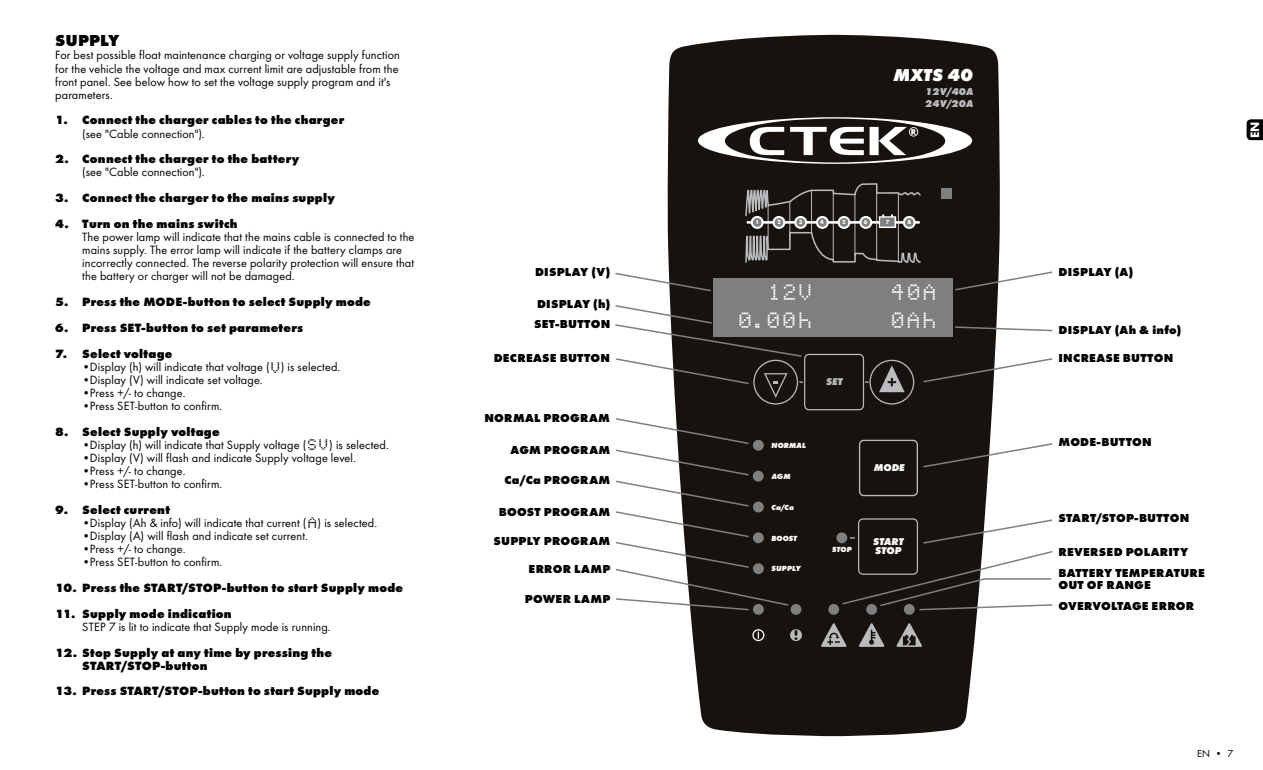
<style>
.page{position:relative;width:1263px;height:770px;background:#fff}
.page>*{position:absolute;margin:0;border:0;box-sizing:border-box;transform-origin:0 0}
.t1{font:18px/28.5px "Erbos Draco 1 st Open NBP";color:#fff;text-align:right}
.t2{font:italic 700 expanded 17.85px "Futura";color:#fff}
.t3{font:700 expanded 16.5px "Futura";letter-spacing:.005em;color:#000}
.t4{font:700 12.75px "Futura";color:#fff}
.t5{font:12.45px/13px "Futura Boo";letter-spacing:.015em;color:#000}
.t6{font:700 expanded 12.45px/13px "Futura";letter-spacing:.02em;color:#000}
.t7{font:700 expanded 12px/21.6px "Futura";letter-spacing:.02em;color:#000}
.t8{font:10.5px "Futura Boo";color:#000}
.t9{font:italic 700 expanded 10.2px/12.3px "Futura";color:#b9bbbe}
.t10{font:italic 700 expanded 10.2px "Futura";color:#fff}
.t11{font:italic 700 expanded 7.65px "Futura";color:#fff}
.t12{font:700 6.15px "Futura";color:#fff}
.s1{font-family:"Futura";font-weight:700;font-stretch:expanded}
.s2{font-family:"Erbos Draco 1 st Open NBP"}
</style>
<div class="page">
<svg style="left:1246px;top:119px;width:17px;height:21px"></svg>
<svg style="left:668px;top:35px;width:332px;height:701px;background:#302b28"></svg>
<svg style="left:896px;top:623px;width:26px;height:24px"></svg>
<svg style="left:859px;top:623px;width:25px;height:24px"></svg>
<svg style="left:821px;top:623px;width:25px;height:24px"></svg>
<svg style="left:790px;top:629px;width:12px;height:12px"></svg>
<svg style="left:752px;top:629px;width:12px;height:12px"></svg>
<div style="left:904px;top:604px;width:11px;height:11px;background:#7d7f81;border-radius:50%"></div>
<div style="left:866px;top:604px;width:11px;height:11px;background:#7d7f81;border-radius:50%"></div>
<div style="left:828px;top:604px;width:11px;height:11px;background:#7d7f81;border-radius:50%"></div>
<div style="left:790px;top:604px;width:11px;height:11px;background:#7d7f81;border-radius:50%"></div>
<div style="left:753px;top:604px;width:11px;height:10px;background:#7d7f81;border-radius:50%"></div>
<div style="left:859px;top:439px;width:59px;height:57px;border:1px solid #b9bbbe;border-radius:4px"></div>
<div style="left:858px;top:518px;width:60px;height:56px;border:1px solid #b9bbbe;border-radius:4px"></div>
<div style="left:836px;top:532px;width:11px;height:11px;background:#7d7f81;border-radius:50%"></div>
<div style="left:753px;top:360px;width:45px;height:44px;border:1px solid #b9bbbe;border-radius:50%"></div>
<div style="left:804px;top:354px;width:60px;height:56px;border:1px solid #b9bbbe;border-radius:4px"></div>
<div style="left:869px;top:360px;width:45px;height:44px;border:1px solid #b9bbbe;border-radius:50%"></div>
<svg style="left:879px;top:365px;width:26px;height:27px"></svg>
<div style="left:714px;top:278px;width:239px;height:59px;background:#7d7f81"></div>
<svg style="left:698px;top:59px;width:274px;height:205px;background:#322e2a"></svg>
<svg style="left:615px;top:417px;width:174px;height:194px"></svg>
<svg style="left:922px;top:442px;width:131px;height:26px"></svg>
<svg style="left:922px;top:357px;width:131px;height:26px"></svg>
<svg style="left:954px;top:270px;width:99px;height:21px"></svg>
<svg style="left:954px;top:325px;width:99px;height:7px"></svg>
<svg style="left:922px;top:518px;width:131px;height:26px"></svg>
<svg style="left:615px;top:304px;width:188px;height:94px"></svg>
<svg style="left:615px;top:272px;width:97px;height:20px"></svg>
<svg style="left:841px;top:550px;width:212px;height:61px"></svg>
<h3 class="t3" style="left:55px;top:31px;width:66px">SUPPLY</h3>
<p class="t5" style="left:55px;top:49px;width:346px">For best possible float maintenance charging or voltage supply function for the vehicle the voltage and max current limit are adjustable from the front panel. See below how to set the voltage supply program and it's parameters.</p>
<p class="t6" style="left:55px;top:114px;width:290px">1. Connect the charger cables to the charger</p>
<p class="t5" style="left:82px;top:127px;width:124px">(see "Cable connection").</p>
<p class="t6" style="left:55px;top:152px;width:245px">2. Connect the charger to the battery</p>
<p class="t5" style="left:82px;top:166px;width:124px">(see "Cable connection").</p>
<p class="t6" style="left:55px;top:191px;width:281px">3. Connect the charger to the mains supply</p>
<p class="t6" style="left:55px;top:217px;width:184px">4. Turn on the mains switch</p>
<p class="t5" style="left:82px;top:230px;width:334px">The power lamp will indicate that the mains cable is connected to the mains supply. The error lamp will indicate if the battery clamps are incorrectly connected. The reverse polarity protection will ensure that the battery or charger will not be damaged.</p>
<p class="t6" style="left:55px;top:295px;width:317px">5. Press the MODE-button to select Supply mode</p>
<p class="t6" style="left:55px;top:321px;width:249px">6. Press SET-button to set parameters</p>
<p class="t6" style="left:55px;top:347px;width:119px">7. Select voltage</p>
<p class="t5" style="left:82px;top:360px;width:260px"><span class="s1">•</span>Display (h) will indicate that voltage ( <span class="s2">V</span>) is selected.</p>
<p class="t5" style="left:82px;top:373px;width:182px"><span class="s1">•</span>Display (V) will indicate set voltage.</p>
<p class="t5" style="left:82px;top:386px;width:105px"><span class="s1">•</span>Press +/- to change.</p>
<p class="t5" style="left:82px;top:399px;width:142px"><span class="s1">•</span>Press SET-button to confirm.</p>
<p class="t6" style="left:55px;top:425px;width:166px">8. Select Supply voltage</p>
<p class="t5" style="left:82px;top:438px;width:308px"><span class="s1">•</span>Display (h) will indicate that Supply voltage ( <span class="s2">SV</span>) is selected.</p>
<p class="t5" style="left:82px;top:451px;width:275px"><span class="s1">•</span>Display (V) will flash and indicate Supply voltage level.</p>
<p class="t5" style="left:82px;top:464px;width:105px"><span class="s1">•</span>Press +/- to change.</p>
<p class="t5" style="left:82px;top:477px;width:142px"><span class="s1">•</span>Press SET-button to confirm.</p>
<p class="t6" style="left:55px;top:503px;width:116px">9. Select current</p>
<p class="t5" style="left:82px;top:516px;width:296px"><span class="s1">•</span>Display (Ah &amp; info) will indicate that current ( <span class="s2">A</span>) is selected.</p>
<p class="t5" style="left:82px;top:529px;width:227px"><span class="s1">•</span>Display (A) will flash and indicate set current.</p>
<p class="t5" style="left:82px;top:542px;width:105px"><span class="s1">•</span>Press +/- to change.</p>
<p class="t5" style="left:82px;top:555px;width:142px"><span class="s1">•</span>Press SET-button to confirm.</p>
<p class="t6" style="left:55px;top:581px;width:349px">10. Press the START/STOP-button to start Supply mode</p>
<p class="t6" style="left:55px;top:607px;width:178px">11. Supply mode indication</p>
<p class="t5" style="left:82px;top:620px;width:250px">STEP 7 is lit to indicate that Supply mode is running.</p>
<p class="t6" style="left:82px;top:645px;width:251px;text-indent:-27px">12. Stop Supply at any time by pressing the<br>START/STOP-button</p>
<p class="t6" style="left:55px;top:684px;width:326px">13. Press START/STOP-button to start Supply mode</p>
<p class="t7" style="left:535px;top:261px;width:77px">DISPLAY (V)</p>
<p class="t7" style="left:537px;top:293px;width:75px">DISPLAY (h)</p>
<p class="t7" style="left:534px;top:313px;width:35px">SET-button</p>
<p class="t7" style="left:494px;top:347px;width:118px">DECREASE BUTTON</p>
<p class="t7" style="left:484px;top:407px;width:127px">NORMAL PROGRAM</p>
<p class="t7" style="left:511px;top:439px;width:101px">AGM PROGRAM</p>
<p class="t7" style="left:504px;top:469px;width:107px">Ca/Ca PROGRAM</p>
<p class="t7" style="left:499px;top:500px;width:113px">BOOST PROGRAM</p>
<p class="t7" style="left:493px;top:530px;width:118px">SUPPLY PROGRAM</p>
<p class="t7" style="left:528px;top:557px;width:56px">ERROR lamp</p>
<p class="t7" style="left:525px;top:588px;width:60px">POWER lamp</p>
<h2 class="t2" style="left:893px;top:64px;width:81px">MXTS 40</h2>
<p class="t9" style="left:925px;top:85px;width:50px">12V/40A<br>24V/20A</p>
<p class="t12" style="left:755px;top:218px;width:5px">1</p>
<p class="t12" style="left:777px;top:218px;width:5px">2</p>
<p class="t12" style="left:799px;top:218px;width:5px">3</p>
<p class="t12" style="left:820px;top:218px;width:5px">4</p>
<p class="t12" style="left:842px;top:218px;width:5px">5</p>
<p class="t12" style="left:864px;top:218px;width:5px">6</p>
<p class="t12" style="left:886px;top:218px;width:5px">7</p>
<p class="t12" style="left:907px;top:218px;width:5px">8</p>
<h1 class="t1" style="left:739px;top:279px;width:78px">12V<br>0.00h</h1>
<h1 class="t1" style="left:892px;top:279px;width:49px;text-align:left">40A<br>0Ah</h1>
<p class="t9" style="left:826px;top:376px;width:18px">SET</p>
<p class="t11" style="left:771px;top:441px;width:36px">NORMAL</p>
<p class="t11" style="left:771px;top:471px;width:20px">AGM</p>
<p class="t11" style="left:771px;top:502px;width:24px">Ca/Ca</p>
<p class="t11" style="left:771px;top:533px;width:27px">BOOST</p>
<p class="t11" style="left:771px;top:564px;width:31px">SUPPLY</p>
<p class="t10" style="left:873px;top:461px;width:33px">MODE</p>
<p class="t10" style="left:873px;top:535px;width:32px">START</p>
<p class="t11" style="left:832px;top:544px;width:21px">STOP</p>
<p class="t10" style="left:875px;top:544px;width:28px">STOP</p>
<p class="t4" style="left:1247px;top:138px;width:18px;rotate:-90deg">EN</p>
<p class="t7" style="left:1058px;top:261px;width:76px">DISPLAY (a)</p>
<p class="t7" style="left:1058px;top:319px;width:124px">DISPLAY (ah &amp; info)</p>
<p class="t7" style="left:1058px;top:347px;width:116px">INCREASE BUTTON</p>
<p class="t7" style="left:1058px;top:431px;width:52px">MODE-button</p>
<p class="t7" style="left:1058px;top:507px;width:90px">START/STOP-button</p>
<p class="t7" style="left:1058px;top:540px;width:148px">REVERSED POLARITY<br>BATTERY TEMPERATURE</p>
<p class="t7" style="left:1058px;top:575px;width:137px;line-height:20.4px">OUT OF RANGE<br>OVERVOLTAGE ERROR</p>
<p class="t8" style="left:1197px;top:747px;width:38px">EN • 7</p>
</div>
